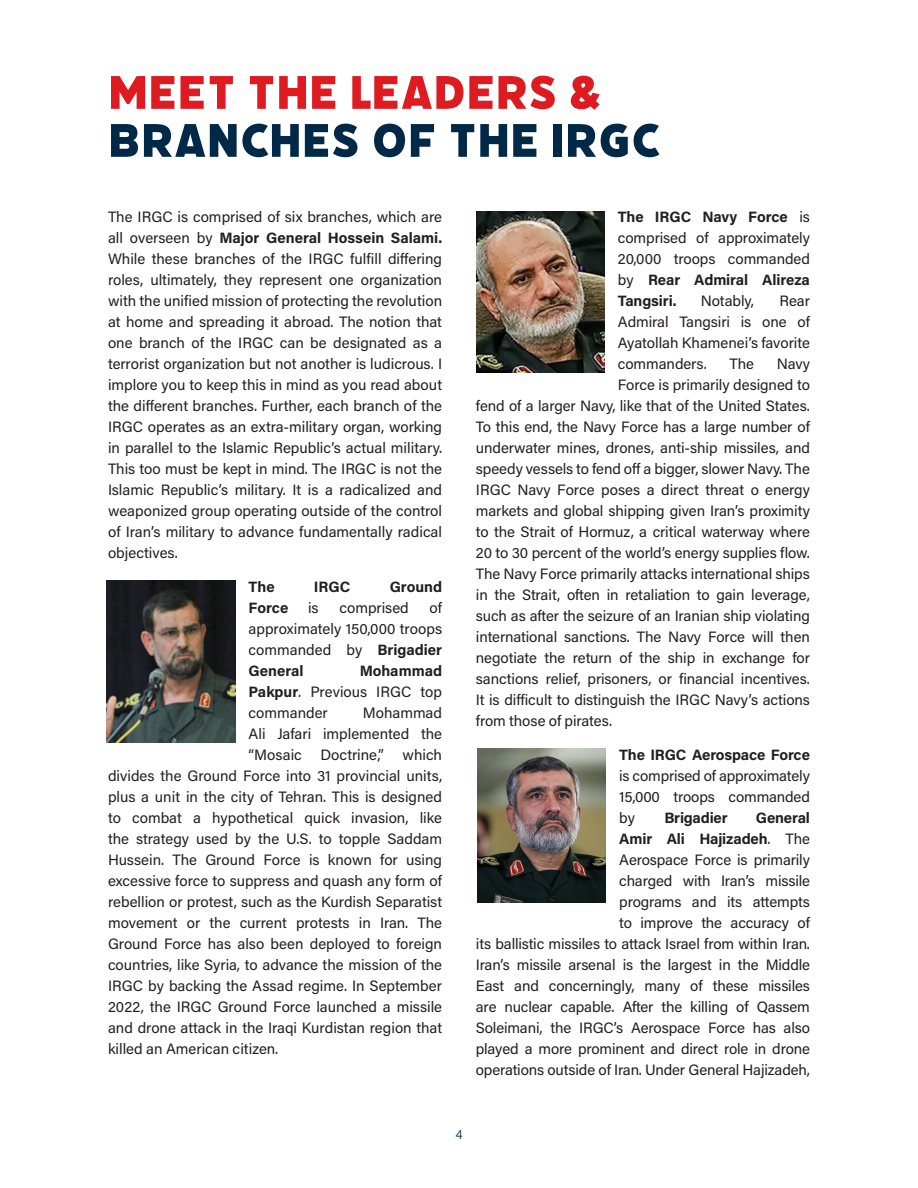
<style>
.page{position:relative;width:918px;height:1188px;background:#fff}
.page>*{position:absolute;margin:0;border:0;box-sizing:border-box;transform-origin:0 0}
.t1{font:52.5px "Filicudi Solid";color:#002947}
.t2{font:52.5px "Filicudi Solid";color:#de1b21}
.Body_Copy{font:15px/21px "Acumin Pro";letter-spacing:-.005em;color:#231f20;text-align:justify}
.Body_Copy-2{font:700 15px "Acumin Pro";color:#231f20}
.t3{font:300 13.5px "Acumin Pro";color:#002947}
.s1{font-weight:700}
</style>
<div class="page">
<img style="left:107px;top:580px;width:128px;height:162px">
<img style="left:478px;top:748px;width:128px;height:155px">
<img style="left:476px;top:211px;width:128px;height:162px">
<p class="t2" style="left:108px;top:62px;width:32px">MEET</p>
<p class="t2" style="left:247px;top:62px;width:30px">THE</p>
<p class="t2" style="left:349px;top:62px;width:30px">LEADERS</p>
<p class="t2" style="left:569px;top:62px;width:34px">&amp;</p>
<p class="t1" style="left:108px;top:110px;width:32px">BRANCHES</p>
<p class="t1" style="left:371px;top:110px;width:107px">OF THE</p>
<p class="t1" style="left:550px;top:110px;width:111px">IRGC</p>
<p class="Body_Copy" style="left:108px;top:205px;width:336px">The IRGC is comprised of six branches, which are all overseen by <span class="s1">Major General Hossein Salami.<br></span>While these branches of the IRGC fulfill differing roles, ultimately, they represent one organization with the unified mission of protecting the revolution at home and spreading it abroad. The notion that one branch of the IRGC can be designated as a terrorist organization but not another is ludicrous. I implore you to keep this in mind as you read about the different branches. Further, each branch of the IRGC operates as an extra-military organ, working in parallel to the Islamic Republic’s actual military.<br>This too must be kept in mind. The IRGC is not the Islamic Republic’s military. It is a radicalized and weaponized group operating outside of the control of Iran’s military to advance fundamentally radical objectives.</p>
<p class="Body_Copy-2" style="left:249px;top:576px;width:28px">The</p>
<p class="Body_Copy-2" style="left:314px;top:576px;width:38px">IRGC</p>
<p class="Body_Copy-2" style="left:390px;top:576px;width:54px">Ground</p>
<p class="Body_Copy-2" style="left:249px;top:597px;width:41px">Force</p>
<p class="Body_Copy" style="left:308px;top:597px;width:12px">is</p>
<p class="Body_Copy" style="left:339px;top:597px;width:71px">comprised</p>
<p class="Body_Copy" style="left:249px;top:597px;width:195px;text-indent:181px">of approximately 150,000 troops commanded by <span class="s1">Brigadier General</span></p>
<p class="Body_Copy" style="left:249px;top:660px;width:195px;text-indent:111px"><span class="s1">Mohammad Pakpur</span>. Previous IRGC top commander</p>
<p class="Body_Copy" style="left:363px;top:702px;width:81px">Mohammad</p>
<p class="Body_Copy" style="left:249px;top:723px;width:195px">Ali Jafari implemented the</p>
<p class="Body_Copy" style="left:249px;top:744px;width:195px">“Mosaic Doctrine,” which</p>
<p class="Body_Copy" style="left:108px;top:765px;width:336px">divides the Ground Force into 31 provincial units,</p>
<p class="Body_Copy" style="left:108px;top:786px;width:336px">plus a unit in the city of Tehran. This is designed</p>
<p class="Body_Copy" style="left:108px;top:807px;width:336px">to combat a hypothetical quick invasion, like</p>
<p class="Body_Copy" style="left:108px;top:828px;width:336px">the strategy used by the U.S. to topple Saddam</p>
<p class="Body_Copy" style="left:108px;top:849px;width:336px">Hussein. The Ground Force is known for using</p>
<p class="Body_Copy" style="left:108px;top:870px;width:336px">excessive force to suppress and quash any form of</p>
<p class="Body_Copy" style="left:108px;top:891px;width:336px">rebellion or protest, such as the Kurdish Separatist</p>
<p class="Body_Copy" style="left:108px;top:912px;width:336px">movement or the current protests in Iran. The</p>
<p class="Body_Copy" style="left:108px;top:933px;width:336px">Ground Force has also been deployed to foreign</p>
<p class="Body_Copy" style="left:108px;top:954px;width:336px">countries, like Syria, to advance the mission of the</p>
<p class="Body_Copy" style="left:108px;top:975px;width:336px">IRGC by backing the Assad regime. In September</p>
<p class="Body_Copy" style="left:108px;top:996px;width:336px">2022, the IRGC Ground Force launched a missile</p>
<p class="Body_Copy" style="left:108px;top:1017px;width:336px">and drone attack in the Iraqi Kurdistan region that</p>
<p class="Body_Copy" style="left:108px;top:1038px;width:172px">killed an American citizen.</p>
<p class="Body_Copy" style="left:618px;top:205px;width:194px"><span class="s1">The IRGC Navy Force</span> is comprised of approximately 20,000 troops commanded by <span class="s1">Rear Admiral Alireza Tangsiri.</span></p>
<p class="Body_Copy" style="left:701px;top:289px;width:55px">Notably,</p>
<p class="Body_Copy" style="left:618px;top:289px;width:194px;text-indent:162px">Rear Admiral Tangsiri is one of Ayatollah Khamenei’s favorite commanders.</p>
<p class="Body_Copy" style="left:730px;top:352px;width:26px">The</p>
<p class="Body_Copy" style="left:777px;top:352px;width:35px">Navy</p>
<p class="Body_Copy" style="left:618px;top:373px;width:194px">Force is primarily designed to</p>
<p class="Body_Copy" style="left:476px;top:394px;width:336px">fend of a larger Navy, like that of the United States.</p>
<p class="Body_Copy" style="left:476px;top:415px;width:336px">To this end, the Navy Force has a large number of</p>
<p class="Body_Copy" style="left:476px;top:436px;width:336px">underwater mines, drones, anti-ship missiles, and</p>
<p class="Body_Copy" style="left:476px;top:457px;width:336px">speedy vessels to fend off a bigger, slower Navy. The</p>
<p class="Body_Copy" style="left:476px;top:478px;width:336px">IRGC Navy Force poses a direct threat o energy</p>
<p class="Body_Copy" style="left:476px;top:499px;width:336px">markets and global shipping given Iran’s proximity</p>
<p class="Body_Copy" style="left:476px;top:520px;width:336px">to the Strait of Hormuz, a critical waterway where</p>
<p class="Body_Copy" style="left:476px;top:541px;width:336px">20 to 30 percent of the world’s energy supplies flow.</p>
<p class="Body_Copy" style="left:476px;top:562px;width:336px">The Navy Force primarily attacks international ships</p>
<p class="Body_Copy" style="left:476px;top:583px;width:336px">in the Strait, often in retaliation to gain leverage,</p>
<p class="Body_Copy" style="left:476px;top:604px;width:336px">such as after the seizure of an Iranian ship violating</p>
<p class="Body_Copy" style="left:476px;top:625px;width:336px">international sanctions. The Navy Force will then</p>
<p class="Body_Copy" style="left:476px;top:646px;width:336px">negotiate the return of the ship in exchange for</p>
<p class="Body_Copy" style="left:476px;top:667px;width:336px">sanctions relief, prisoners, or financial incentives.</p>
<p class="Body_Copy" style="left:476px;top:688px;width:336px">It is difficult to distinguish the IRGC Navy’s actions</p>
<p class="Body_Copy" style="left:476px;top:709px;width:138px">from those of pirates.</p>
<p class="Body_Copy" style="left:619px;top:744px;width:192px"><span class="s1">The IRGC Aerospace Force </span>is comprised of approximately 15,000 troops commanded by</p>
<p class="Body_Copy" style="left:476px;top:807px;width:336px;text-align:right"><span class="s1">General<br>Amir Ali Hajizadeh</span>. The<br>Aerospace Force is primarily<br>charged with Iran’s missile<br>programs and its attempts<br>to improve the accuracy of<br>its ballistic missiles to attack Israel from within Iran.<br>Iran’s missile arsenal is the largest in the Middle East and concerningly, many of these missiles are nuclear capable. After the killing of Qassem Soleimani, the IRGC’s Aerospace Force has also played a more prominent and direct role in drone operations outside of Iran. Under General Hajizadeh,</p>
<p class="Body_Copy-2" style="left:664px;top:807px;width:65px">Brigadier</p>
<p class="t3" style="left:455px;top:1125px;width:9px">4</p>
</div>
